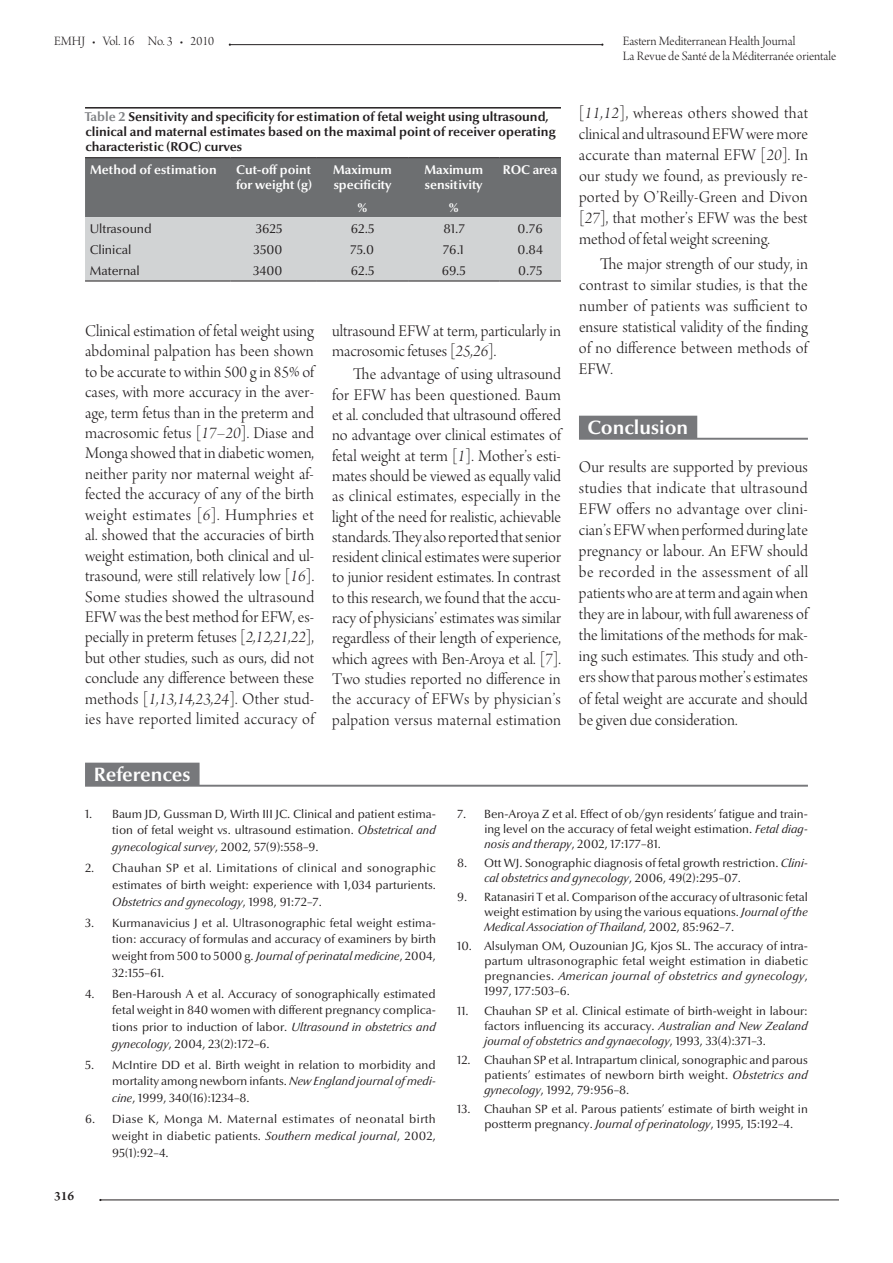
<style>
.page{position:relative;width:893px;height:1263px;background:#fff}
.page>*{position:absolute;margin:0;border:0;box-sizing:border-box;transform-origin:0 0}
.t1{font:700 19.5px "Optima Nova LT Pro";color:#fff}
.t2{font:17.25px/21px "Arno Pro Light Display";letter-spacing:.005em;color:#231f20;text-align:justify}
.t3{font:13.5px/15px "Arno Pro Light Display";color:#231f20}
.t4{font:600 13.5px "Arno Pro";color:#231f20}
.t5{font:700 12.9px/15px "Optima Nova LT Pro";color:#231f20}
.t6{font:700 12.75px/15px "Optima Nova LT Pro";color:#fff}
.t7{font:12.75px "Optima Nova LT Pro";color:#231f20}
.t8{font:12px/16.6px "Optima Nova LT Pro";color:#231f20;text-align:justify}
.s1{color:#808285}
.s2{font-family:"Arno Pro Light Italic Display"}
.s3{font-style:italic}
</style>
<div class="page">
<hr style="left:230px;top:44px;width:372px;height:1px;background:#231f20">
<hr style="left:100px;top:1199px;width:739px;height:1px;background:#231f20">
<div style="left:85px;top:763px;width:115px;height:22px;background:#77787b"></div>
<hr style="left:85px;top:785px;width:723px;height:2px;background:#77787b">
<hr style="left:85px;top:107px;width:476px;height:2px;background:#231f20">
<svg style="left:85px;top:158px;width:476px;height:123px;background:#a0a2a3"></svg>
<hr style="left:85px;top:281px;width:145px;height:1px;background:#231f20">
<hr style="left:230px;top:281px;width:87px;height:1px;background:#231f20">
<hr style="left:317px;top:281px;width:91px;height:1px;background:#231f20">
<hr style="left:408px;top:281px;width:91px;height:1px;background:#231f20">
<hr style="left:499px;top:281px;width:62px;height:1px;background:#231f20">
<hr style="left:85px;top:157px;width:145px;height:1px;background:#231f20">
<hr style="left:230px;top:157px;width:87px;height:1px;background:#231f20">
<hr style="left:317px;top:157px;width:91px;height:1px;background:#231f20">
<hr style="left:408px;top:157px;width:91px;height:1px;background:#231f20">
<hr style="left:499px;top:157px;width:62px;height:1px;background:#231f20">
<div style="left:579px;top:416px;width:118px;height:22px;background:#77787b"></div>
<hr style="left:579px;top:438px;width:229px;height:2px;background:#77787b">
<p class="t3" style="left:54px;top:34px;width:162px">EMHJ • Vol. 16 No. 3 • 2010</p>
<p class="t3" style="left:623px;top:34px;width:215px">Eastern Mediterranean Health Journal<br>La Revue de Santé de la Méditerranée orientale</p>
<p class="t5" style="left:85px;top:109px;width:472px"><span class="s1">Table 2</span> Sensitivity and specificity for estimation of fetal weight using ultrasound, clinical and maternal estimates based on the maximal point of receiver operating characteristic (ROC) curves</p>
<p class="t6" style="left:90px;top:162px;width:128px">Method of estimation</p>
<p class="t6" style="left:236px;top:162px;width:77px">Cut-off point for weight (g)</p>
<p class="t6" style="left:333px;top:162px;width:60px">Maximum specificity</p>
<p class="t6" style="left:424px;top:162px;width:60px">Maximum sensitivity</p>
<p class="t6" style="left:503px;top:162px;width:56px">ROC area</p>
<p class="t6" style="left:358px;top:200px;width:11px">%</p>
<p class="t6" style="left:449px;top:200px;width:11px">%</p>
<p class="t7" style="left:90px;top:220px;width:64px">Ultrasound</p>
<p class="t7" style="left:256px;top:220px;width:28px">3625</p>
<p class="t7" style="left:351px;top:220px;width:25px">62.5</p>
<p class="t7" style="left:444px;top:220px;width:23px">81.7</p>
<p class="t7" style="left:518px;top:220px;width:27px">0.76</p>
<p class="t7" style="left:90px;top:242px;width:43px">Clinical</p>
<p class="t7" style="left:254px;top:242px;width:30px">3500</p>
<p class="t7" style="left:350px;top:242px;width:25px">75.0</p>
<p class="t7" style="left:443px;top:242px;width:23px">76.1</p>
<p class="t7" style="left:517px;top:242px;width:27px">0.84</p>
<p class="t7" style="left:90px;top:263px;width:52px">Maternal</p>
<p class="t7" style="left:253px;top:263px;width:31px">3400</p>
<p class="t7" style="left:351px;top:263px;width:25px">62.5</p>
<p class="t7" style="left:442px;top:263px;width:26px">69.5</p>
<p class="t7" style="left:518px;top:263px;width:26px">0.75</p>
<p class="t2" style="left:85px;top:322px;width:231px;line-height:20.4px">Clinical estimation of fetal weight using abdominal palpation has been shown to be accurate to within 500 g in 85% of cases, with more accuracy in the aver&shy;age, term fetus than in the preterm and macrosomic fetus [<span class="s2">17–20</span>]. Diase and Monga showed that in diabetic women, neither parity nor maternal weight af&shy;fected the accuracy of any of the birth weight estimates [<span class="s2">6</span>]. Humphries et al. showed that the accuracies of birth weight estimation, both clinical and ul&shy;trasound, were still relatively low [<span class="s2">16</span>].<br>Some studies showed the ultrasound EFW was the best method for EFW, es&shy;pecially in preterm fetuses [<span class="s2">2,12,21,22</span>], but other studies, such as ours, did not conclude any difference between these methods [<span class="s2">1,13,14,23,24</span>]. Other stud&shy;ies have reported limited accuracy of</p>
<p class="t1" style="left:94px;top:762px;width:98px">References</p>
<p class="t2" style="left:332px;top:322px;width:230px;line-height:20.2px">ultrasound EFW at term, particularly in macrosomic fetuses [<span class="s2">25,26</span>].</p>
<p class="t2" style="left:332px;top:365px;width:231px;line-height:20.2px;text-indent:21px">The advantage of using ultrasound for EFW has been questioned. Baum et al. concluded that ultrasound offered no advantage over clinical estimates of fetal weight at term [<span class="s2">1</span>]. Mother’s esti&shy;mates should be viewed as equally valid as clinical estimates, especially in the light of the need for realistic, achievable standards. They also reported that senior resident clinical estimates were superior to junior resident estimates. In contrast to this research, we found that the accu&shy;racy of physicians’ estimates was similar regardless of their length of experience, which agrees with Ben-Aroya et al. [<span class="s2">7</span>].<br>Two studies reported no difference in the accuracy of EFWs by physician’s palpation versus maternal estimation</p>
<p class="t2" style="left:579px;top:104px;width:231px">[<span class="s2">11,12</span>], whereas others showed that clinical and ultrasound EFW were more accurate than maternal EFW [<span class="s2">20</span>]. In our study we found, as previously re&shy;ported by O’Reilly-Green and Divon [<span class="s2">27</span>], that mother’s EFW was the best method of fetal weight screening.</p>
<p class="t2" style="left:579px;top:254px;width:230px;text-indent:21px">The major strength of our study, in contrast to similar studies, is that the number of patients was sufficient to ensure statistical validity of the finding of no difference between methods of EFW.</p>
<p class="t1" style="left:588px;top:415px;width:102px">Conclusion</p>
<p class="t2" style="left:579px;top:457px;width:231px">Our results are supported by previous studies that indicate that ultrasound EFW offers no advantage over clini&shy;cian’s EFW when performed during late pregnancy or labour. An EFW should be recorded in the assessment of all patients who are at term and again when they are in labour, with full awareness of the limitations of the methods for mak&shy;ing such estimates. This study and oth&shy;ers show that parous mother’s estimates of fetal weight are accurate and should be given due consideration.</p>
<p class="t8" style="left:112px;top:805px;width:325px;text-indent:-27px">1. Baum JD, Gussman D, Wirth III JC. Clinical and patient estima&shy;tion of fetal weight vs. ultrasound estimation. <span class="s3">Obstetrical and gynecological survey</span>, 2002, 57(9):558–9.</p>
<p class="t8" style="left:112px;top:860px;width:325px;text-indent:-27px">2. Chauhan SP et al. Limitations of clinical and sonographic estimates of birth weight: experience with 1,034 parturients.<br><span class="s3">Obstetrics and gynecology</span>, 1998, 91:72–7.</p>
<p class="t8" style="left:112px;top:914px;width:325px;text-indent:-27px">3. Kurmanavicius J et al. Ultrasonographic fetal weight estima&shy;tion: accuracy of formulas and accuracy of examiners by birth weight from 500 to 5000 g. <span class="s3">Journal of perinatal medicine</span>, 2004, 32:155–61.</p>
<p class="t8" style="left:112px;top:985px;width:325px;text-indent:-27px">4. Ben-Haroush A et al. Accuracy of sonographically estimated fetal weight in 840 women with different pregnancy complica&shy;tions prior to induction of labor. <span class="s3">Ultrasound in obstetrics and gynecology</span>, 2004, 23(2):172–6.</p>
<p class="t8" style="left:112px;top:1056px;width:325px;text-indent:-27px">5. McIntire DD et al. Birth weight in relation to morbidity and mortality among newborn infants. <span class="s3">New England journal of medi&shy;cine</span>, 1999, 340(16):1234–8.</p>
<p class="t8" style="left:112px;top:1111px;width:325px;text-indent:-27px">6. Diase K, Monga M. Maternal estimates of neonatal birth weight in diabetic patients. <span class="s3">Southern medical journal</span>, 2002, 95(1):92–4.</p>
<p class="t4" style="left:54px;top:1188px;width:22px">316</p>
<p class="t8" style="left:484px;top:806px;width:325px;line-height:15px;text-indent:-27px">7. Ben-Aroya Z et al. Effect of ob/gyn residents’ fatigue and train&shy;ing level on the accuracy of fetal weight estimation. <span class="s3">Fetal diag&shy;nosis and therapy</span>, 2002, 17:177–81.</p>
<p class="t8" style="left:484px;top:855px;width:325px;line-height:15px;text-indent:-27px">8. Ott WJ. Sonographic diagnosis of fetal growth restriction. <span class="s3">Clini&shy;cal obstetrics and gynecology</span>, 2006, 49(2):295–07.</p>
<p class="t8" style="left:484px;top:889px;width:325px;line-height:15px;text-indent:-27px">9. Ratanasiri T et al. Comparison of the accuracy of ultrasonic fetal weight estimation by using the various equations. <span class="s3">Journal of the Medical Association of Thailand</span>, 2002, 85:962–7.</p>
<p class="t8" style="left:484px;top:939px;width:325px;line-height:15px;text-indent:-27px">10. Alsulyman OM, Ouzounian JG, Kjos SL. The accuracy of intra&shy;partum ultrasonographic fetal weight estimation in diabetic pregnancies. <span class="s3">American journal of obstetrics and gynecology</span>, 1997, 177:503–6.</p>
<p class="t8" style="left:484px;top:1003px;width:325px;line-height:15px;text-indent:-27px">11. Chauhan SP et al. Clinical estimate of birth-weight in labour: factors influencing its accuracy. <span class="s3">Australian and New Zealand journal of obstetrics and gynaecology</span>, 1993, 33(4):371–3.</p>
<p class="t8" style="left:484px;top:1052px;width:325px;line-height:15px;text-indent:-27px">12. Chauhan SP et al. Intrapartum clinical, sonographic and parous patients’ estimates of newborn birth weight. <span class="s3">Obstetrics and gynecology</span>, 1992, 79:956–8.</p>
<p class="t8" style="left:484px;top:1101px;width:325px;line-height:15px;text-indent:-27px">13. Chauhan SP et al. Parous patients’ estimate of birth weight in postterm pregnancy. <span class="s3">Journal of perinatology</span>, 1995, 15:192–4.</p>
</div>
